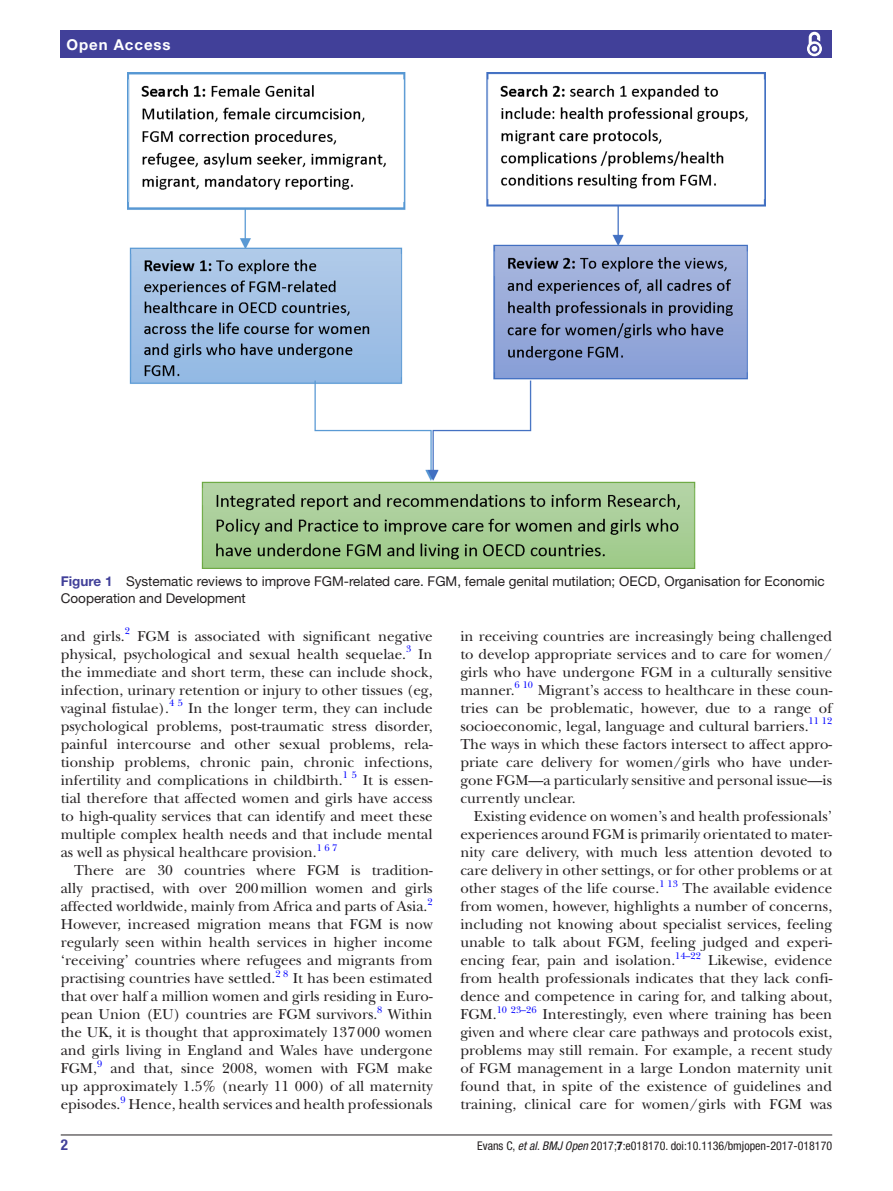
<style>
.page{position:relative;width:893px;height:1191px;background:#fff}
.page>*{position:absolute;margin:0;border:0;box-sizing:border-box;transform-origin:0 0}
.t1{font:15px/18px "New Baskerville";color:#231f20;text-align:justify}
.t2{font:700 15px "Helvetica Neue LT Std";letter-spacing:.065em;color:#fff}
.t3{font:700 condensed 15px "Helvetica Neue LT Std";color:#414099}
.t4{font:13.5px/16.2px "Helvetica Neue LT Std";color:#231f20}
.t5{font:condensed 12px "Helvetica Neue LT Std";color:#231f20}
.t6{font:9.9px "New Baskerville";color:#00f}
.s1{font-weight:700;color:#414099}
.s2{font-size:15px;color:#231f20}
.s3{font-style:italic}
.s4{font-weight:700}
</style>
<div class="page">
<hr style="left:61px;top:1134px;width:771px;height:1px;background:#231f20">
<div style="left:61px;top:31px;width:771px;height:27px;background:#414099"></div>
<svg style="left:807px;top:31px;width:15px;height:26px"></svg>
<img style="left:127px;top:73px;width:638px;height:495px">
<p class="t2" style="left:66px;top:35px;width:106px">Open Access</p>
<p class="t4" style="left:61px;top:573px;width:766px"><span class="s1">Figure 1</span> Systematic reviews to improve FGM-related care. FGM, female genital mutilation; OECD, Organisation for Economic<br>Cooperation and Development</p>
<p class="t1" style="left:61px;top:627px;width:65px">and girls.</p>
<p class="t6" style="left:125px;top:625px;width:7px">2</p>
<p class="t1" style="left:61px;top:627px;width:373px;text-indent:77px">FGM is associated with significant negative physical, psychological and sexual health sequelae.</p>
<p class="t1" style="left:460px;top:627px;width:373px">in receiving countries are increasingly being challenged to develop appropriate services and to care for women/ girls who have undergone FGM in a culturally sensitive manner.</p>
<p class="t6" style="left:406px;top:643px;width:7px">3</p>
<p class="t1" style="left:61px;top:645px;width:373px;text-indent:357px">In the immediate and short term, these can include shock, infection, urinary retention or injury to other tissues (eg, vaginal fistulae).</p>
<p class="t6" style="left:515px;top:679px;width:20px">6 10</p>
<p class="t1" style="left:460px;top:681px;width:373px;text-indent:77px">Migrant’s access to healthcare in these coun&shy;tries can be problematic, however, due to a range of socioeconomic, legal, language and cultural barriers.</p>
<p class="t6" style="left:169px;top:697px;width:15px">4 5</p>
<p class="t1" style="left:61px;top:699px;width:373px;text-indent:127px">In the longer term, they can include psychological problems, post-traumatic stress disorder, painful intercourse and other sexual problems, rela&shy;tionship problems, chronic pain, chronic infections, infertility and complications in childbirth.</p>
<p class="t6" style="left:809px;top:715px;width:25px">11 12</p>
<p class="t1" style="left:460px;top:735px;width:373px">The ways in which these factors intersect to affect appro&shy;priate care delivery for women/girls who have under&shy;gone FGM—a particularly sensitive and personal issue—is currently unclear.</p>
<p class="t1" style="left:460px;top:807px;width:373px;text-indent:14px">Existing evidence on women’s and health professionals’ experiences around FGM is primarily orientated to mater&shy;nity care delivery, with much less attention devoted to care delivery in other settings, or for other problems or at other stages of the life course.</p>
<p class="t6" style="left:343px;top:769px;width:16px">1 5</p>
<p class="t1" style="left:61px;top:771px;width:373px;text-indent:302px">It is essen&shy;tial therefore that affected women and girls have access to high-quality services that can identify and meet these multiple complex health needs and that include mental as well as physical healthcare provision.</p>
<p class="t6" style="left:317px;top:841px;width:22px">1 6 7</p>
<p class="t1" style="left:61px;top:861px;width:373px;text-indent:13px">There are 30 countries where FGM is tradition&shy;ally practised, with over 200million women and girls affected worldwide, mainly from Africa and parts of Asia.</p>
<p class="t6" style="left:659px;top:877px;width:20px">1 13</p>
<p class="t1" style="left:460px;top:879px;width:373px;text-indent:222px">The available evidence from women, however, highlights a number of concerns, including not knowing about specialist services, feeling unable to talk about FGM, feeling judged and experi&shy;encing fear, pain and isolation.</p>
<p class="t6" style="left:427px;top:895px;width:7px">2</p>
<p class="t1" style="left:61px;top:915px;width:373px">However, increased migration means that FGM is now regularly seen within health services in higher income ‘receiving’ countries where refugees and migrants from practising countries have settled.</p>
<p class="t6" style="left:675px;top:949px;width:27px">14–22</p>
<p class="t1" style="left:460px;top:951px;width:373px;text-indent:248px">Likewise, evidence from health professionals indicates that they lack confi&shy;dence and competence in caring for, and talking about,</p>
<p class="t6" style="left:460px;top:1003px;width:78px"><span class="s2">FGM.</span>10 23–26</p>
<p class="t6" style="left:275px;top:967px;width:15px">2 8</p>
<p class="t1" style="left:61px;top:969px;width:373px;text-indent:232px">It has been estimated that over half a million women and girls residing in Euro&shy;pean Union (EU) countries are FGM survivors.<sup>8</sup> Within the UK, it is thought that approximately 137000 women and girls living in England and Wales have undergone FGM,</p>
<p class="t1" style="left:460px;top:1005px;width:373px;text-indent:82px">Interestingly, even where training has been given and where clear care pathways and protocols exist, problems may still remain. For example, a recent study of FGM management in a large London maternity unit found that, in spite of the existence of guidelines and training, clinical care for women/girls with FGM was</p>
<p class="t6" style="left:97px;top:1057px;width:7px">9</p>
<p class="t1" style="left:61px;top:1059px;width:373px;text-indent:50px">and that, since 2008, women with FGM make up approximately 1.5% (nearly 11 000) of all maternity episodes.</p>
<p class="t6" style="left:120px;top:1093px;width:7px">9</p>
<p class="t1" style="left:129px;top:1095px;width:306px">Hence, health services and health professionals</p>
<p class="t3" style="left:61px;top:1135px;width:9px">2</p>
<p class="t5" style="left:477px;top:1138px;width:356px">Evans C, <span class="s3">et al</span>. <span class="s3">BMJ Open</span> 2017;<span class="s4">7</span>:e018170. doi:10.1136/bmjopen-2017-018170</p>
</div>
